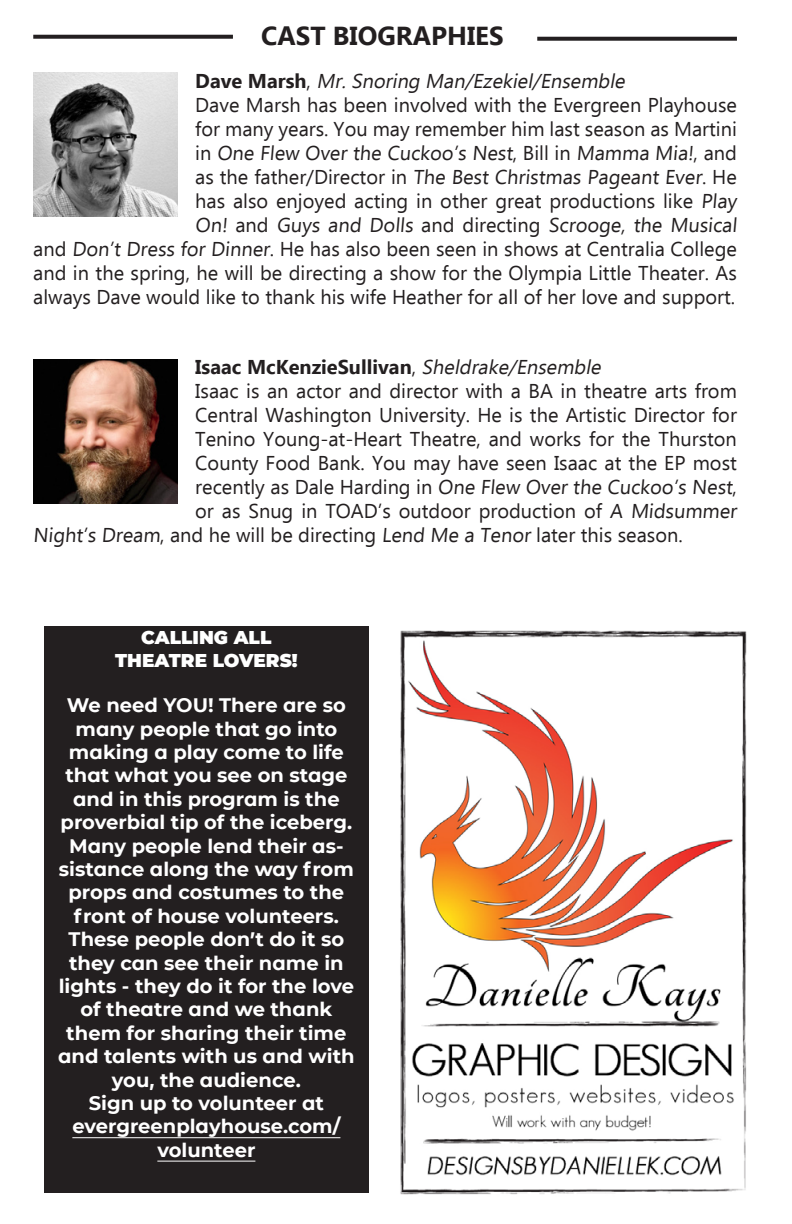
<style>
.page{position:relative;width:792px;height:1224px;background:#fff}
.page>*{position:absolute;margin:0;border:0;box-sizing:border-box;transform-origin:0 0}
.t1{font:700 26px "Ebrima";color:#231f20}
.t2{font:20px/24px "Ebrima";color:#231f20;text-align:right}
.t3{font:italic 20px "Ebrima";color:#231f20}
.t4{font:700 20px "Ebrima";color:#231f20}
.t5{font:700 19.6px/23.4px "CMG Sans";color:#fff;text-align:center}
.t6{font:900 18.4px "CMG Sans";color:#fff}
.s1{font-weight:700;font-style:normal}
.s2{font-style:normal}
.s3{font-weight:400}
.s4{font-weight:400;font-style:italic}
</style>
<div class="page">
<img style="left:400px;top:630px;width:347px;height:565px">
<div style="left:44px;top:626px;width:325px;height:566px;background:#231f20"></div>
<hr style="left:72px;top:1137px;width:268px;height:1px;background:#fff">
<hr style="left:157px;top:1161px;width:98px;height:1px;background:#fff">
<svg style="left:33px;top:35px;width:200px;height:4px"></svg>
<svg style="left:537px;top:37px;width:200px;height:4px"></svg>
<img style="left:33px;top:73px;width:144px;height:144px">
<img style="left:33px;top:360px;width:144px;height:144px">
<p class="t1" style="left:261px;top:15px;width:244px">CAST BIOGRAPHIES</p>
<p class="t3" style="left:195px;top:66px;width:436px"><span class="s1">D a ve M a rs h</span> <span class="s2">,</span> Mr.Snoring Man/Ezekiel/Ensemble</p>
<p class="t2" style="left:33px;top:92px;width:708px">Dave Marsh has been involved with the Evergreen Playhouse<br>for many years. You may remember him last season as Martini<br>in One Flew Over the Cuckoo’s Nest, Bill in Mamma Mia!, and<br>as the father/Director in The Best Christmas Pageant Ever. He<br>has also enjoyed acting in other great productions like Play<br>On! and Guys and Dolls and directing Scrooge, the Musical<br>and Don’t Dress for Dinner. He has also been seen in shows at Centralia College and in the spring, he will be directing a show for the Olympia Little Theater. As always Dave would like to thank his wife Heather for all of her love and support.</p>
<p class="t4" style="left:195px;top:351px;width:412px">Isaac McKenzieSullivan<span class="s3">,</span> <span class="s4">Sheldrake/Ensemble</span></p>
<p class="t2" style="left:195px;top:379px;width:543px">Isaac is an actor and director with a BA in theatre arts from</p>
<p class="t2" style="left:195px;top:403px;width:543px">Central Washington University. He is the Artistic Director for</p>
<p class="t2" style="left:195px;top:427px;width:543px">Tenino Young-at-Heart Theatre, and works for the Thurston</p>
<p class="t2" style="left:195px;top:451px;width:543px">County Food Bank. You may have seen Isaac at the EP most</p>
<p class="t2" style="left:195px;top:475px;width:543px">recently as Dale Harding in One Flew Over the Cuckoo’s Nest,</p>
<p class="t2" style="left:195px;top:499px;width:546px">or as Snug in TOAD’s outdoor production of A Midsummer</p>
<p class="t2" style="left:33px;top:523px;width:651px">Night’s Dream, and he will be directing Lend Me a Tenor later this season.</p>
<p class="t6" style="left:141px;top:624px;width:132px">CALLING ALL</p>
<p class="t6" style="left:115px;top:646px;width:184px">THEATRE LOVERS!</p>
<p class="t5" style="left:58px;top:692px;width:298px">We need YOU! There are so many people that go into making a play come to life that what you see on stage and in this program is the proverbial tip of the iceberg.<br>Many people lend their as&shy;sistance along the way from props and costumes to the front of house volunteers.<br>These people don’t do it so they can see their name in lights - they do it for the love of theatre and we thank them for sharing their time and talents with us and with you, the audience.</p>
<p class="t5" style="left:89px;top:1090px;width:237px">Sign up to volunteer at</p>
<p class="t5" style="left:72px;top:1114px;width:270px">evergreenplayhouse.com/ volunteer</p>
</div>
